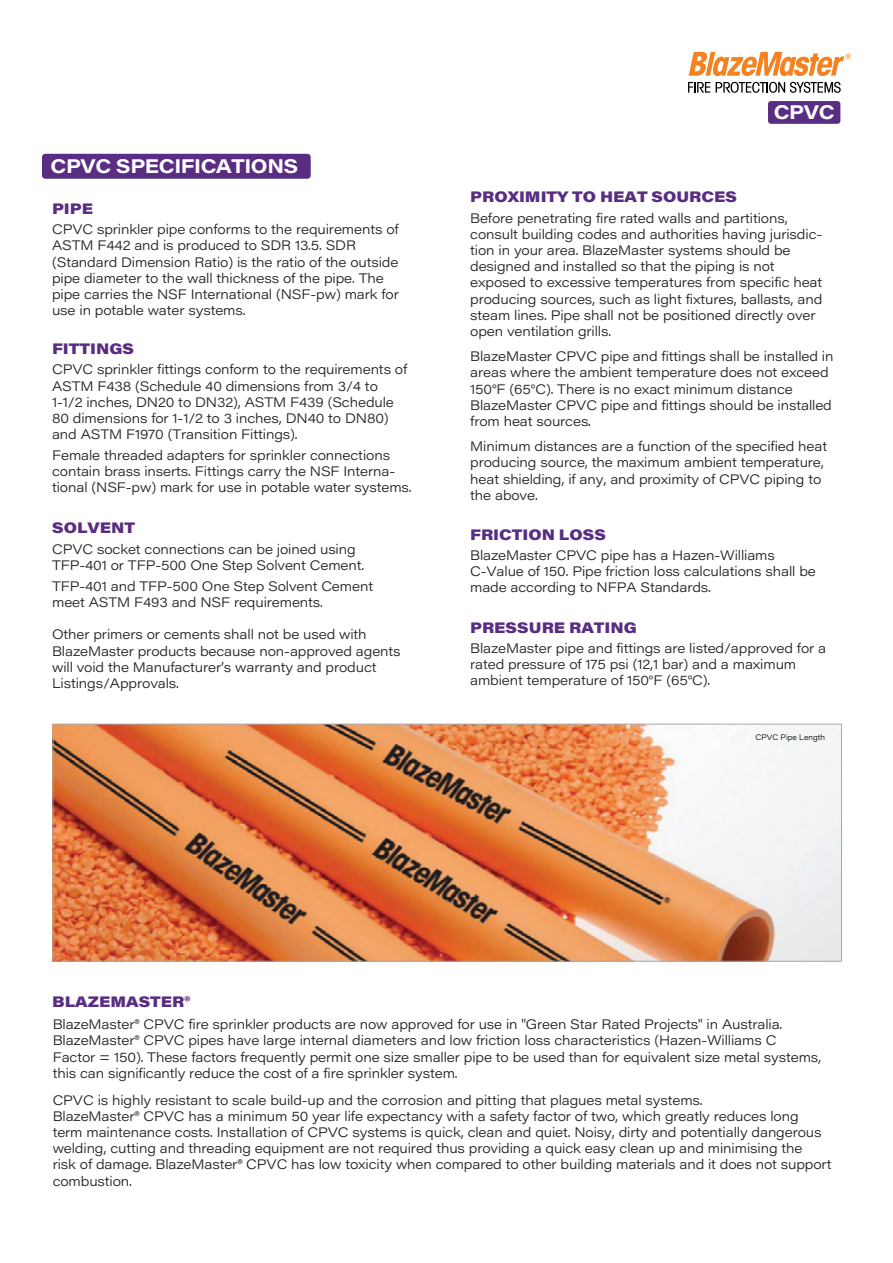
<style>
.page{position:relative;width:893px;height:1263px;background:#fff}
.page>*{position:absolute;margin:0;border:0;box-sizing:border-box;transform-origin:0 0}
.t1{font:700 19.5px "Acumin Pro Wide";letter-spacing:-.02em;color:#fff}
.t2{font:900 15px "Acumin Pro Wide";color:#592d82}
.t3{font:300 13.5px/16.2px "Acumin Pro Wide";letter-spacing:-.01em;color:#231f20}
.t4{font:300 7.8px "Acumin Pro Wide";color:#010101;scale:.95 1}
</style>
<div class="page">
<div style="left:42px;top:154px;width:269px;height:25px;background:#592d82;border-radius:3px"></div>
<div style="left:768px;top:101px;width:72px;height:23px;background:#592d82;border-radius:3px"></div>
<svg style="left:689px;top:52px;width:162px;height:24px"></svg>
<svg style="left:688px;top:82px;width:22px;height:11px"></svg>
<svg style="left:716px;top:82px;width:125px;height:11px"></svg>
<img style="left:55px;top:726px;width:785px;height:233px">
<div style="left:53px;top:724px;width:789px;height:237px;border:1px solid #a7a9ac"></div>
<h1 class="t1" style="left:51px;top:152px;width:249px">CPVC SPECIFICATIONS</h1>
<p class="t2" style="left:52px;top:197px;width:43px">PIPE</p>
<p class="t3" style="left:52px;top:221px;width:348px">CPVC sprinkler pipe conforms to the requirements of ASTM F442 and is produced to SDR 13.5. SDR (Standard Dimension Ratio) is the ratio of the outside pipe diameter to the wall thickness of the pipe. The pipe carries the NSF International (NSF-pw) mark for use in potable water systems.</p>
<p class="t2" style="left:52px;top:337px;width:83px">FITTINGS</p>
<p class="t3" style="left:52px;top:361px;width:357px">CPVC sprinkler fittings conform to the requirements of ASTM F438 (Schedule 40 dimensions from 3/4 to 1-1/2 inches, DN20 to DN32), ASTM F439 (Schedule 80 dimensions for 1-1/2 to 3 inches, DN40 to DN80) and ASTM F1970 (Transition Fittings).</p>
<p class="t3" style="left:52px;top:446px;width:361px">Female threaded adapters for sprinkler connections contain brass inserts. Fittings carry the NSF Interna&shy;tional (NSF-pw) mark for use in potable water systems.</p>
<p class="t2" style="left:52px;top:517px;width:85px">SOLVENT</p>
<p class="t3" style="left:52px;top:540px;width:314px">CPVC socket connections can be joined using<br>TFP-401 or TFP-500 One Step Solvent Cement.</p>
<p class="t3" style="left:52px;top:577px;width:323px">TFP-401 and TFP-500 One Step Solvent Cement meet ASTM F493 and NSF requirements.</p>
<p class="t3" style="left:52px;top:626px;width:350px">Other primers or cements shall not be used with BlazeMaster products because non-approved agents will void the Manufacturer’s warranty and product Listings/Approvals.</p>
<p class="t2" style="left:470px;top:186px;width:268px">PROXIMITY TO HEAT SOURCES</p>
<h1 class="t1" style="left:774px;top:98px;width:62px">CPVC</h1>
<p class="t3" style="left:470px;top:209px;width:354px">Before penetrating fire rated walls and partitions, consult building codes and authorities having jurisdic&shy;tion in your area. BlazeMaster systems should be designed and installed so that the piping is not exposed to excessive temperatures from specific heat producing sources, such as light fixtures, ballasts, and steam lines. Pipe shall not be positioned directly over open ventilation grills.</p>
<p class="t3" style="left:470px;top:348px;width:365px">BlazeMaster CPVC pipe and fittings shall be installed in areas where the ambient temperature does not exceed 150°F (65°C). There is no exact minimum distance BlazeMaster CPVC pipe and fittings should be installed from heat sources.</p>
<p class="t3" style="left:470px;top:438px;width:358px">Minimum distances are a function of the specified heat producing source, the maximum ambient temperature, heat shielding, if any, and proximity of CPVC piping to the above.</p>
<p class="t2" style="left:470px;top:523px;width:137px">FRICTION LOSS</p>
<p class="t3" style="left:470px;top:546px;width:347px">BlazeMaster CPVC pipe has a Hazen-Williams<br>C-Value of 150. Pipe friction loss calculations shall be made according to NFPA Standards.</p>
<p class="t2" style="left:470px;top:616px;width:168px">PRESSURE RATING</p>
<p class="t3" style="left:470px;top:639px;width:358px">BlazeMaster pipe and fittings are listed/approved for a rated pressure of 175 psi (12,1 bar) and a maximum ambient temperature of 150°F (65°C).</p>
<p class="t4" style="left:755px;top:731px;width:75px">CPVC Pipe Length</p>
<p class="t2" style="left:52px;top:991px;width:140px">BLAZEMASTER®</p>
<p class="t3" style="left:53px;top:1016px;width:770px">BlazeMaster® CPVC fire sprinkler products are now approved for use in "Green Star Rated Projects" in Australia.<br>BlazeMaster® CPVC pipes have large internal diameters and low friction loss characteristics (Hazen-Williams C Factor = 150). These factors frequently permit one size smaller pipe to be used than for equivalent size metal systems, this can significantly reduce the cost of a fire sprinkler system.</p>
<p class="t3" style="left:53px;top:1091px;width:780px">CPVC is highly resistant to scale build-up and the corrosion and pitting that plagues metal systems.<br>BlazeMaster® CPVC has a minimum 50 year life expectancy with a safety factor of two, which greatly reduces long term maintenance costs. Installation of CPVC systems is quick, clean and quiet. Noisy, dirty and potentially dangerous welding, cutting and threading equipment are not required thus providing a quick easy clean up and minimising the<br>risk of damage. BlazeMaster® CPVC has low toxicity when compared to other building materials and it does not support combustion.</p>
</div>
